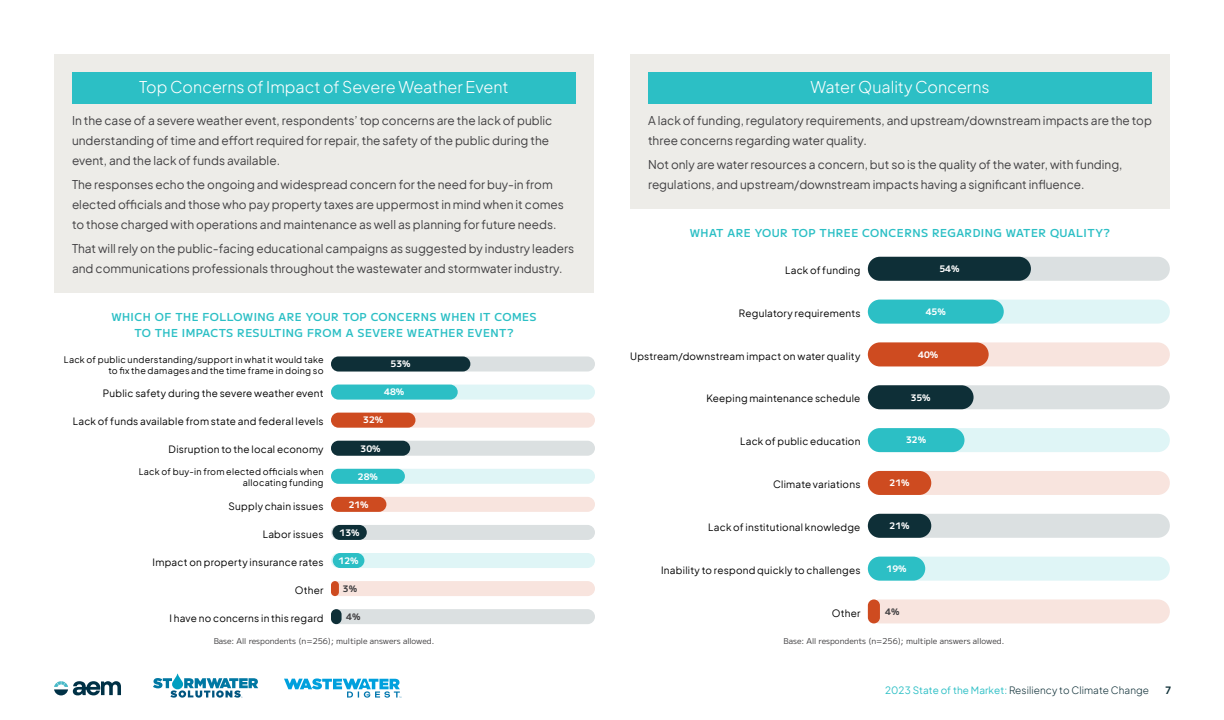
<style>
.page{position:relative;width:1224px;height:720px;background:#fff}
.page>*{position:absolute;margin:0;border:0;box-sizing:border-box;transform-origin:0 0}
.t1{font:300 16px "Plus Jakarta Sans";color:#fff}
.t2{font:12px/20px "Plus Jakarta Sans";color:#414042}
.t3{font:100 11px/16px "MPLUS1";letter-spacing:.04em;color:#2cbfc5;text-align:center}
.t4{font:10px "Plus Jakarta Sans";letter-spacing:.025em;color:#000}
.t5{font:300 10px "Plus Jakarta Sans";letter-spacing:.01em;color:#0e2f37}
.t6{font:700 10px "Plus Jakarta Sans";color:#0e2f37}
.t7{font:9px/11px "Plus Jakarta Sans";letter-spacing:.03em;color:#000;text-align:right}
.t8{font:100 9px "MPLUS1";color:#fff}
.t9{font:100 9px "MPLUS1";color:#414042}
.t10{font:100 8px "MPLUS1";color:#414042}
.s1{font-weight:400;color:#2cbfc5}
</style>
<div class="page">
<svg style="left:54px;top:681px;width:67px;height:14px"></svg>
<svg style="left:153px;top:674px;width:105px;height:24px"></svg>
<svg style="left:284px;top:678px;width:117px;height:20px"></svg>
<div style="left:868px;top:257px;width:302px;height:24px;background:#dbe0e1;border-radius:12px"></div>
<div style="left:868px;top:471px;width:302px;height:24px;background:#f8e4de;border-radius:12px"></div>
<div style="left:868px;top:300px;width:302px;height:24px;background:#dff5f6;border-radius:12px"></div>
<div style="left:868px;top:514px;width:302px;height:24px;background:#dbe0e1;border-radius:12px"></div>
<div style="left:868px;top:342px;width:302px;height:24px;background:#f8e4de;border-radius:12px"></div>
<div style="left:868px;top:557px;width:302px;height:24px;background:#dff5f6;border-radius:12px"></div>
<div style="left:868px;top:385px;width:302px;height:24px;background:#dbe0e1;border-radius:12px"></div>
<div style="left:868px;top:599px;width:302px;height:24px;background:#f8e4de;border-radius:12px"></div>
<div style="left:868px;top:428px;width:302px;height:24px;background:#dff5f6;border-radius:12px"></div>
<div style="left:331px;top:356px;width:264px;height:16px;background:#dbe0e1;border-radius:8px"></div>
<div style="left:331px;top:497px;width:264px;height:15px;background:#f8e4de;border-radius:8px"></div>
<div style="left:331px;top:385px;width:264px;height:15px;background:#dff5f6;border-radius:8px"></div>
<div style="left:331px;top:525px;width:264px;height:15px;background:#dbe0e1;border-radius:8px"></div>
<div style="left:331px;top:413px;width:264px;height:15px;background:#f8e4de;border-radius:8px"></div>
<div style="left:331px;top:553px;width:264px;height:15px;background:#dff5f6;border-radius:8px"></div>
<div style="left:331px;top:441px;width:264px;height:15px;background:#dbe0e1;border-radius:8px"></div>
<div style="left:331px;top:581px;width:264px;height:15px;background:#f8e4de;border-radius:8px"></div>
<div style="left:331px;top:469px;width:264px;height:15px;background:#dff5f6;border-radius:8px"></div>
<div style="left:331px;top:609px;width:264px;height:15px;background:#dbe0e1;border-radius:8px"></div>
<div style="left:331px;top:356px;width:139px;height:16px;background:#0e2f37;border-radius:8px"></div>
<div style="left:331px;top:497px;width:55px;height:15px;background:#ce4b20;border-radius:8px"></div>
<div style="left:331px;top:385px;width:127px;height:15px;background:#2cbfc5;border-radius:8px"></div>
<div style="left:332px;top:525px;width:35px;height:15px;background:#0e2f37;border-radius:8px"></div>
<div style="left:331px;top:413px;width:84px;height:15px;background:#ce4b20;border-radius:8px"></div>
<div style="left:333px;top:553px;width:31px;height:15px;background:#2cbfc5;border-radius:8px"></div>
<div style="left:331px;top:441px;width:79px;height:15px;background:#0e2f37;border-radius:8px"></div>
<div style="left:331px;top:581px;width:8px;height:15px;background:#ce4b20;border-radius:4px"></div>
<div style="left:331px;top:469px;width:74px;height:15px;background:#2cbfc5;border-radius:8px"></div>
<div style="left:331px;top:609px;width:11px;height:15px;background:#0e2f37;border-radius:5px"></div>
<div style="left:54px;top:54px;width:540px;height:239px;background:#edece8"></div>
<div style="left:72px;top:72px;width:504px;height:31px;background:#2cbfc5"></div>
<div style="left:868px;top:257px;width:163px;height:24px;background:#0e2f37;border-radius:12px"></div>
<div style="left:868px;top:471px;width:63px;height:24px;background:#ce4b20;border-radius:12px"></div>
<div style="left:868px;top:300px;width:136px;height:24px;background:#2cbfc5;border-radius:12px"></div>
<div style="left:868px;top:514px;width:63px;height:24px;background:#0e2f37;border-radius:12px"></div>
<div style="left:868px;top:342px;width:121px;height:24px;background:#ce4b20;border-radius:12px"></div>
<div style="left:868px;top:557px;width:57px;height:24px;background:#2cbfc5;border-radius:12px"></div>
<div style="left:868px;top:385px;width:106px;height:24px;background:#0e2f37;border-radius:12px"></div>
<div style="left:868px;top:599px;width:12px;height:24px;background:#ce4b20;border-radius:6px"></div>
<div style="left:868px;top:428px;width:97px;height:24px;background:#2cbfc5;border-radius:12px"></div>
<div style="left:630px;top:54px;width:540px;height:155px;background:#edece8"></div>
<div style="left:648px;top:72px;width:504px;height:31px;background:#2cbfc5"></div>
<h1 class="t1" style="left:139px;top:74px;width:371px">Top Concerns of Impact of Severe Weather Event</h1>
<p class="t2" style="left:72px;top:109px;width:482px">In the case of a severe weather event, respondents’ top concerns are the lack of public understanding of time and effort required for repair, the safety of the public during the event, and the lack of funds available.</p>
<p class="t2" style="left:72px;top:173px;width:493px">The responses echo the ongoing and widespread concern for the need for buy-in from elected officials and those who pay property taxes are uppermost in mind when it comes to those charged with operations and maintenance as well as planning for future needs.</p>
<p class="t2" style="left:72px;top:237px;width:504px">That will rely on the public-facing educational campaigns as suggested by industry leaders and communications professionals throughout the wastewater and stormwater industry.</p>
<p class="t3" style="left:111px;top:308px;width:427px">WHICH OF THE FOLLOWING ARE YOUR TOP CONCERNS WHEN IT COMES<br>TO THE IMPACTS RESULTING FROM A SEVERE WEATHER EVENT?</p>
<p class="t7" style="left:64px;top:353px;width:261px">Lack of public understanding/support in what it would take to fix the damages and the time frame in doing so</p>
<p class="t8" style="left:391px;top:357px;width:22px">53%</p>
<p class="t4" style="left:103px;top:385px;width:222px">Public safety during the severe weather event</p>
<p class="t8" style="left:384px;top:385px;width:22px">48%</p>
<p class="t4" style="left:73px;top:413px;width:252px">Lack of funds available from state and federal levels</p>
<p class="t8" style="left:363px;top:413px;width:22px">32%</p>
<p class="t4" style="left:169px;top:442px;width:157px">Disruption to the local economy</p>
<p class="t8" style="left:361px;top:441px;width:22px">30%</p>
<p class="t7" style="left:139px;top:466px;width:186px">Lack of buy-in from elected officials when allocating funding</p>
<p class="t8" style="left:358px;top:469px;width:22px">28%</p>
<p class="t4" style="left:229px;top:498px;width:97px">Supply chain issues</p>
<p class="t8" style="left:349px;top:497px;width:22px">21%</p>
<p class="t4" style="left:263px;top:526px;width:62px">Labor issues</p>
<p class="t8" style="left:340px;top:525px;width:22px">13%</p>
<p class="t4" style="left:153px;top:554px;width:173px">Impact on property insurance rates</p>
<p class="t8" style="left:339px;top:553px;width:22px">12%</p>
<p class="t4" style="left:295px;top:582px;width:30px">Other</p>
<p class="t9" style="left:343px;top:581px;width:16px">3%</p>
<p class="t4" style="left:169px;top:610px;width:156px">I have no concerns in this regard</p>
<p class="t9" style="left:346px;top:609px;width:16px">4%</p>
<p class="t10" style="left:214px;top:635px;width:222px">Base: All respondents (n=256); multiple answers allowed.</p>
<h1 class="t1" style="left:810px;top:74px;width:181px">Water Quality Concerns</h1>
<p class="t2" style="left:648px;top:109px;width:505px">A lack of funding, regulatory requirements, and upstream/downstream impacts are the top three concerns regarding water quality.</p>
<p class="t2" style="left:648px;top:153px;width:476px">Not only are water resources a concern, but so is the quality of the water, with funding, regulations, and upstream/downstream impacts having a significant influence.</p>
<p class="t3" style="left:690px;top:224px;width:422px">WHAT ARE YOUR TOP THREE CONCERNS REGARDING WATER QUALITY?</p>
<p class="t4" style="left:785px;top:262px;width:77px">Lack of funding</p>
<p class="t8" style="left:939px;top:261px;width:22px">54%</p>
<p class="t4" style="left:739px;top:305px;width:123px">Regulatory requirements</p>
<p class="t8" style="left:926px;top:304px;width:22px">45%</p>
<p class="t4" style="left:630px;top:348px;width:232px">Upstream/downstream impact on water quality</p>
<p class="t8" style="left:918px;top:347px;width:22px">40%</p>
<p class="t4" style="left:706px;top:391px;width:156px">Keeping maintenance schedule</p>
<p class="t8" style="left:911px;top:390px;width:22px">35%</p>
<p class="t4" style="left:740px;top:433px;width:122px">Lack of public education</p>
<p class="t8" style="left:906px;top:433px;width:22px">32%</p>
<p class="t4" style="left:773px;top:476px;width:89px">Climate variations</p>
<p class="t8" style="left:890px;top:476px;width:22px">21%</p>
<p class="t4" style="left:708px;top:519px;width:154px">Lack of institutional knowledge</p>
<p class="t8" style="left:890px;top:518px;width:22px">21%</p>
<p class="t4" style="left:661px;top:562px;width:201px">Inability to respond quickly to challenges</p>
<p class="t8" style="left:887px;top:561px;width:22px">19%</p>
<p class="t4" style="left:832px;top:605px;width:30px">Other</p>
<p class="t9" style="left:885px;top:604px;width:16px">4%</p>
<p class="t10" style="left:784px;top:635px;width:222px">Base: All respondents (n=256); multiple answers allowed.</p>
<p class="t5" style="left:885px;top:682px;width:266px"><span class="s1">2023 State of the Market:</span> Resiliency to Climate Change</p>
<p class="t6" style="left:1166px;top:681px;width:7px">7</p>
</div>
